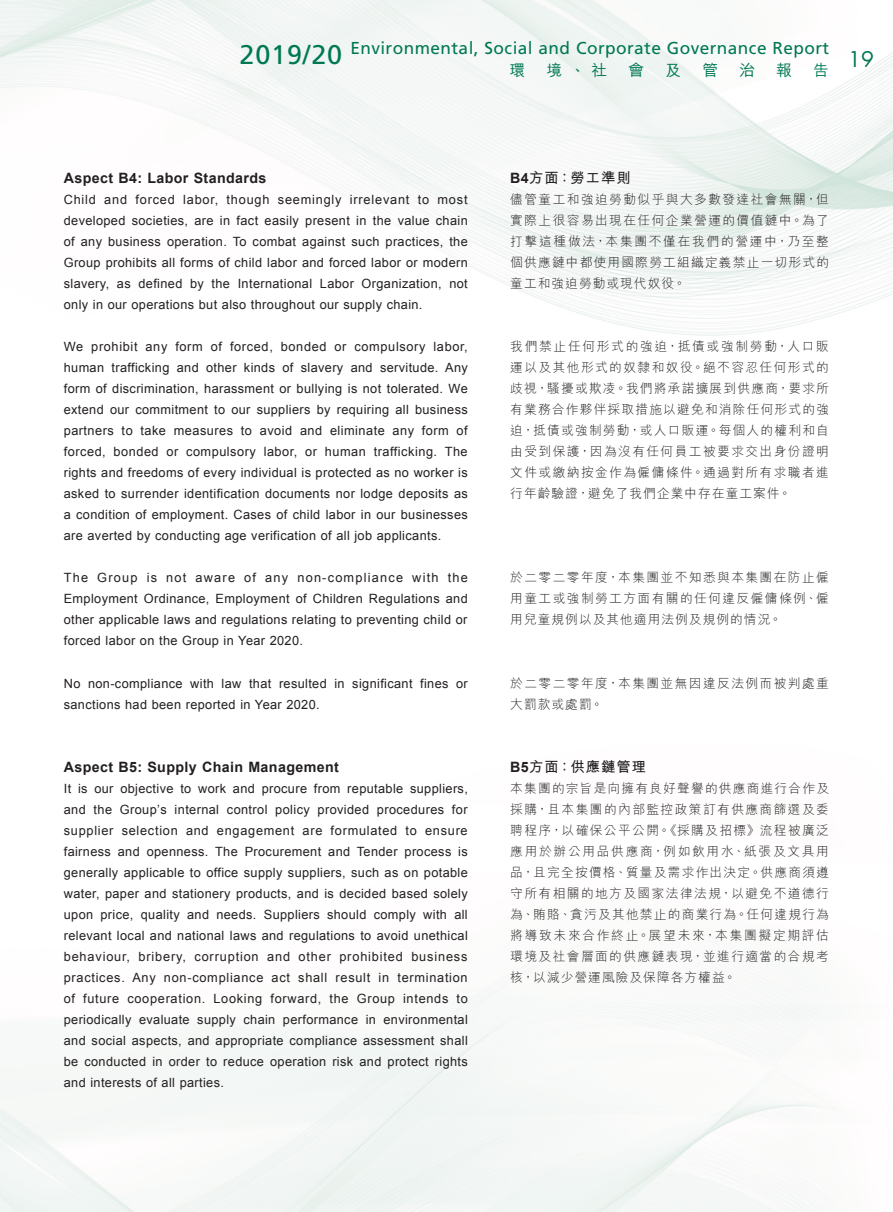
<style>
.page{position:relative;width:893px;height:1212px;background:#fff}
.page>*{position:absolute;margin:0;border:0;box-sizing:border-box;transform-origin:0 0}
.t1{font:27px "Frutiger LT Std";letter-spacing:.03em;color:#007854}
.t2{font:21px "Futura Std";color:#007854}
.t3{font:17.25px "Frutiger LT Std";letter-spacing:.025em;color:#007854}
.t4{font:500 15.75px "M Hei HK";color:#007854}
.t5{font:700 14.25px "Arial";letter-spacing:.03em;color:#231f20}
.t6{font:700 14.25px "M Hei HK";letter-spacing:.08em;color:#231f20}
.t7{font:12.75px/21px "Arial";letter-spacing:.03em;color:#231f20;text-align:justify}
.t8{font:300 12.75px/21px "M Hei HK";letter-spacing:.11em;color:#231f20;text-align:justify}
.s1{font-family:"Arial"}
</style>
<div class="page">
<h3 class="t3" style="left:350px;top:38px;width:480px">Environmental, Social and Corporate Governance Report</h3>
<p class="t4" style="left:510px;top:58px;width:17px">環</p>
<p class="t4" style="left:546px;top:58px;width:62px">境、社</p>
<p class="t4" style="left:628px;top:58px;width:17px">會</p>
<p class="t4" style="left:665px;top:58px;width:17px">及</p>
<p class="t4" style="left:702px;top:58px;width:17px">管</p>
<p class="t4" style="left:739px;top:58px;width:17px">治</p>
<p class="t4" style="left:776px;top:58px;width:17px">報</p>
<p class="t4" style="left:813px;top:58px;width:17px">告</p>
<h1 class="t1" style="left:240px;top:38px;width:104px">2019/20</h1>
<h2 class="t2" style="left:848px;top:46px;width:27px">19</h2>
<p class="t5" style="left:64px;top:168px;width:204px">Aspect B4: Labor Standards</p>
<p class="t7" style="left:64px;top:189px;width:406px">Child and forced labor, though seemingly irrelevant to most developed societies, are in fact easily present in the value chain of any business operation. To combat against such practices, the Group prohibits all forms of child labor and forced labor or modern slavery, as defined by the International Labor Organization, not only in our operations but also throughout our supply chain.</p>
<p class="t7" style="left:64px;top:336px;width:406px">We prohibit any form of forced, bonded or compulsory labor, human trafficking and other kinds of slavery and servitude. Any form of discrimination, harassment or bullying is not tolerated. We extend our commitment to our suppliers by requiring all business partners to take measures to avoid and eliminate any form of forced, bonded or compulsory labor, or human trafficking. The rights and freedoms of every individual is protected as no worker is asked to surrender identification documents nor lodge deposits as a condition of employment. Cases of child labor in our businesses are averted by conducting age verification of all job applicants.</p>
<p class="t7" style="left:64px;top:567px;width:406px">The Group is not aware of any non-compliance with the Employment Ordinance, Employment of Children Regulations and other applicable laws and regulations relating to preventing child or forced labor on the Group in Year 2020.</p>
<p class="t7" style="left:64px;top:673px;width:406px">No non-compliance with law that resulted in significant fines or sanctions had been reported in Year 2020.</p>
<p class="t5" style="left:64px;top:757px;width:277px">Aspect B5: Supply Chain Management</p>
<p class="t7" style="left:64px;top:778px;width:406px">It is our objective to work and procure from reputable suppliers, and the Group’s internal control policy provided procedures for supplier selection and engagement are formulated to ensure fairness and openness. The Procurement and Tender process is generally applicable to office supply suppliers, such as on potable water, paper and stationery products, and is decided based solely upon price, quality and needs. Suppliers should comply with all relevant local and national laws and regulations to avoid unethical behaviour, bribery, corruption and other prohibited business practices. Any non-compliance act shall result in termination of future cooperation. Looking forward, the Group intends to periodically evaluate supply chain performance in environmental and social aspects, and appropriate compliance assessment shall be conducted in order to reduce operation risk and protect rights and interests of all parties.</p>
<p class="t6" style="left:510px;top:167px;width:122px"><span class="s1">B4</span>方面：勞工準則</p>
<p class="t8" style="left:510px;top:188px;width:320px">儘管童工和強迫勞動似乎與大多數發達社會無關，但實際上很容易出現在任何企業營運的價值鏈中。為了打擊這種做法，本集團不僅在我們的營運中，乃至整個供應鏈中都使用國際勞工組織定義禁止一切形式的童工和強迫勞動或現代奴役。</p>
<p class="t8" style="left:510px;top:336px;width:320px">我們禁止任何形式的強迫，抵債或強制勞動，人口販運以及其他形式的奴隸和奴役。絕不容忍任何形式的歧視，騷擾或欺凌。我們將承諾擴展到供應商，要求所有業務合作夥伴採取措施以避免和消除任何形式的強迫，抵債或強制勞動，或人口販運。每個人的權利和自由受到保護，因為沒有任何員工被要求交出身份證明文件或繳納按金作為僱傭條件。通過對所有求職者進行年齡驗證，避免了我們企業中存在童工案件。</p>
<p class="t8" style="left:510px;top:567px;width:320px">於二零二零年度，本集團並不知悉與本集團在防止僱用童工或強制勞工方面有關的任何違反僱傭條例、僱用兒童規例以及其他適用法例及規例的情況。</p>
<p class="t8" style="left:510px;top:672px;width:320px">於二零二零年度，本集團並無因違反法例而被判處重大罰款或處罰。</p>
<p class="t6" style="left:510px;top:756px;width:137px"><span class="s1">B5</span>方面：供應鏈管理</p>
<p class="t8" style="left:510px;top:777px;width:320px">本集團的宗旨是向擁有良好聲譽的供應商進行合作及採購，且本集團的內部監控政策訂有供應商篩選及委聘程序，以確保公平公開。《採購及招標》流程被廣泛應用於辦公用品供應商，例如飲用水、紙張及文具用品，且完全按價格、質量及需求作出決定。供應商須遵守所有相關的地方及國家法律法規，以避免不道德行為、賄賂、貪污及其他禁止的商業行為。任何違規行為將導致未來合作終止。展望未來，本集團擬定期評估環境及社會層面的供應鏈表現，並進行適當的合規考核，以減少營運風險及保障各方權益。</p>
</div>
